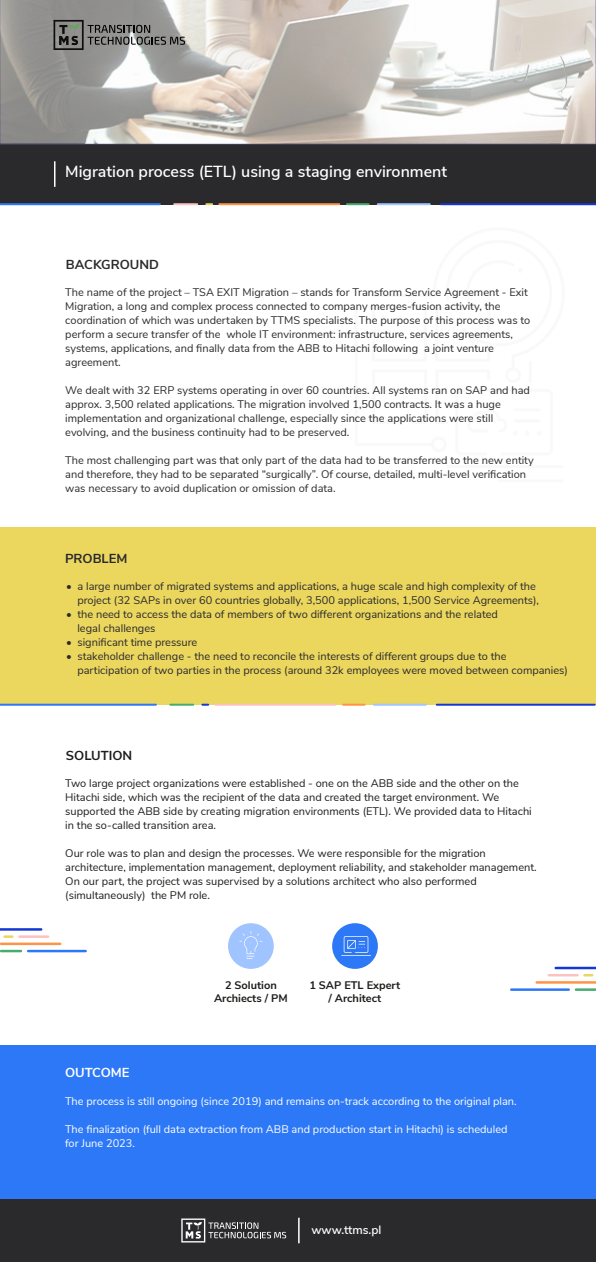
<style>
.page{position:relative;width:596px;height:1262px;background:#fff}
.page>*{position:absolute;margin:0;border:0;box-sizing:border-box;transform-origin:0 0}
.t1{font:600 16px "Nunito Sans";color:#fff}
.t2{font:700 13px "Nunito Sans";color:#2a2a2d}
.t3{font:700 13px "Nunito Sans";color:#1d1d1b}
.t4{font:700 13px "Nunito Sans";color:#fff}
.t5{font:600 12px "Nunito Sans";color:#fff}
.t6{font:11px/14px "Nunito Sans";color:#2a2a2d}
.t7{font:11px/14px "Nunito Sans";color:#1d1d1b}
.t8{font:11px/14px "Nunito Sans";color:#fff}
.t9{font:700 11px/13px "Nunito Sans";color:#1d1d1b;text-align:center}
</style>
<div class="page">
<hr style="left:445px;top:465px;width:118px;height:3px;background:#f9f9f9">
<hr style="left:497px;top:479px;width:66px;height:3px;background:#f9f9f9">
<hr style="left:528px;top:361px;width:3px;height:22px;background:#f9f9f9">
<div style="left:0;top:527px;width:595px;height:178px;background:#ebd65e"></div>
<div style="left:0;top:1045px;width:595px;height:154px;background:#2d78f6"></div>
<div style="left:0;top:1199px;width:595px;height:63px;background:#2a2a2d"></div>
<svg style="left:181px;top:1218px;width:105px;height:24px"></svg>
<svg style="left:298px;top:1218px;width:1px;height:25px"></svg>
<div style="left:0;top:144px;width:595px;height:60px;background:#2a2a2d"></div>
<hr style="left:0;top:203px;width:160px;height:2px;background:#2d78f6">
<hr style="left:174px;top:203px;width:23px;height:2px;background:#fec1c2">
<hr style="left:219px;top:203px;width:120px;height:2px;background:#ff9446">
<hr style="left:347px;top:203px;width:21px;height:2px;background:#46ad6e">
<hr style="left:377px;top:203px;width:52px;height:2px;background:#a0c4ff">
<hr style="left:440px;top:203px;width:155px;height:2px;background:#1438d1">
<svg style="left:206px;top:203px;width:6px;height:2px"></svg>
<svg style="left:54px;top:161px;width:1px;height:26px"></svg>
<hr style="left:0;top:704px;width:156px;height:2px;background:#2d78f6">
<hr style="left:170px;top:704px;width:23px;height:2px;background:#46ad6e">
<hr style="left:215px;top:704px;width:120px;height:2px;background:#fec1c2">
<hr style="left:343px;top:704px;width:21px;height:2px;background:#ff9446">
<hr style="left:373px;top:704px;width:52px;height:2px;background:#a0c4ff">
<hr style="left:436px;top:704px;width:158px;height:2px;background:#1438d1">
<svg style="left:202px;top:704px;width:6px;height:2px"></svg>
<div style="left:332px;top:923px;width:45px;height:46px;background:#2d78f6;border-radius:50%"></div>
<div style="left:228px;top:923px;width:45px;height:46px;background:#a0c4ff;border-radius:50%"></div>
<svg style="left:239px;top:931px;width:23px;height:28px"></svg>
<svg style="left:341px;top:936px;width:29px;height:20px"></svg>
<hr style="left:0;top:928px;width:41px;height:3px;background:#1438d1">
<hr style="left:19px;top:935px;width:29px;height:3px;background:#fec1c2">
<svg style="left:5px;top:935px;width:7px;height:3px"></svg>
<hr style="left:1px;top:942px;width:59px;height:3px;background:#ff9446">
<hr style="left:1px;top:950px;width:20px;height:2px;background:#46ad6e">
<hr style="left:28px;top:950px;width:58px;height:2px;background:#2d78f6">
<hr style="left:555px;top:967px;width:40px;height:2px;background:#1438d1">
<hr style="left:548px;top:974px;width:29px;height:2px;background:#fec1c2">
<svg style="left:584px;top:974px;width:8px;height:2px"></svg>
<hr style="left:536px;top:981px;width:59px;height:3px;background:#ff9446">
<hr style="left:575px;top:988px;width:20px;height:3px;background:#46ad6e">
<hr style="left:511px;top:988px;width:57px;height:3px;background:#2d78f6">
<svg style="left:0;top:0;width:595px;height:144px"></svg>
<svg style="left:53px;top:20px;width:132px;height:30px;background:#7c7c7a"></svg>
<h1 class="t1" style="left:65px;top:160px;width:383px">Migration process (ETL) using a staging environment</h1>
<p class="t2" style="left:66px;top:255px;width:94px">BACKGROUND</p>
<p class="t6" style="left:65px;top:285px;width:466px">The name of the project – TSA EXIT Migration – stands for Transform Service Agreement - Exit Migration, a long and complex process connected to company merges-fusion activity, the coordination of which was undertaken by TTMS specialists. The purpose of this process was to perform a secure transfer of the whole IT environment: infrastructure, services agreements, systems, applications, and finally data from the ABB to Hitachi following a joint venture agreement.</p>
<p class="t6" style="left:65px;top:383px;width:466px">We dealt with 32 ERP systems operating in over 60 countries. All systems ran on SAP and had approx. 3,500 related applications. The migration involved 1,500 contracts. It was a huge implementation and organizational challenge, especially since the applications were still evolving, and the business continuity had to be preserved.</p>
<p class="t6" style="left:65px;top:453px;width:469px">The most challenging part was that only part of the data had to be transferred to the new entity and therefore, they had to be separated “surgically”. Of course, detailed, multi-level verification was necessary to avoid duplication or omission of data.</p>
<p class="t2" style="left:65px;top:549px;width:64px">PROBLEM</p>
<p class="t6" style="left:66px;top:579px;width:474px;text-align:right">• a large number of migrated systems and applications, a huge scale and high complexity of the project (32 SAPs in over 60 countries globally, 3,500 applications, 1,500 Service Agreements),</p>
<p class="t6" style="left:77px;top:607px;width:422px;text-indent:-11px">• the need to access the data of members of two different organizations and the related legal challenges</p>
<p class="t6" style="left:66px;top:635px;width:133px">• significant time pressure</p>
<p class="t6" style="left:77px;top:649px;width:492px;text-indent:-11px">• stakeholder challenge - the need to reconcile the interests of different groups due to the participation of two parties in the process (around 32k employees were moved between companies)</p>
<p class="t3" style="left:66px;top:746px;width:68px">SOLUTION</p>
<p class="t7" style="left:65px;top:776px;width:467px">Two large project organizations were established - one on the ABB side and the other on the Hitachi side, which was the recipient of the data and created the target environment. We supported the ABB side by creating migration environments (ETL). We provided data to Hitachi in the so-called transition area.</p>
<p class="t7" style="left:65px;top:846px;width:472px">Our role was to plan and design the processes. We were responsible for the migration architecture, implementation management, deployment reliability, and stakeholder management.<br>On our part, the project was supervised by a solutions architect who also performed (simultaneously) the PM role.</p>
<p class="t9" style="left:214px;top:977px;width:75px">2 Solution<br>Archiects / PM</p>
<p class="t9" style="left:309px;top:978px;width:92px">1 SAP ETL Expert / Architect</p>
<p class="t4" style="left:65px;top:1063px;width:66px">OUTCOME</p>
<p class="t8" style="left:65px;top:1093px;width:453px">The process is still ongoing (since 2019) and remains on-track according to the original plan.</p>
<p class="t8" style="left:65px;top:1121px;width:444px">The finalization (full data extraction from ABB and production start in Hitachi) is scheduled for June 2023.</p>
<p class="t5" style="left:311px;top:1221px;width:71px">www.ttms.pl</p>
</div>
